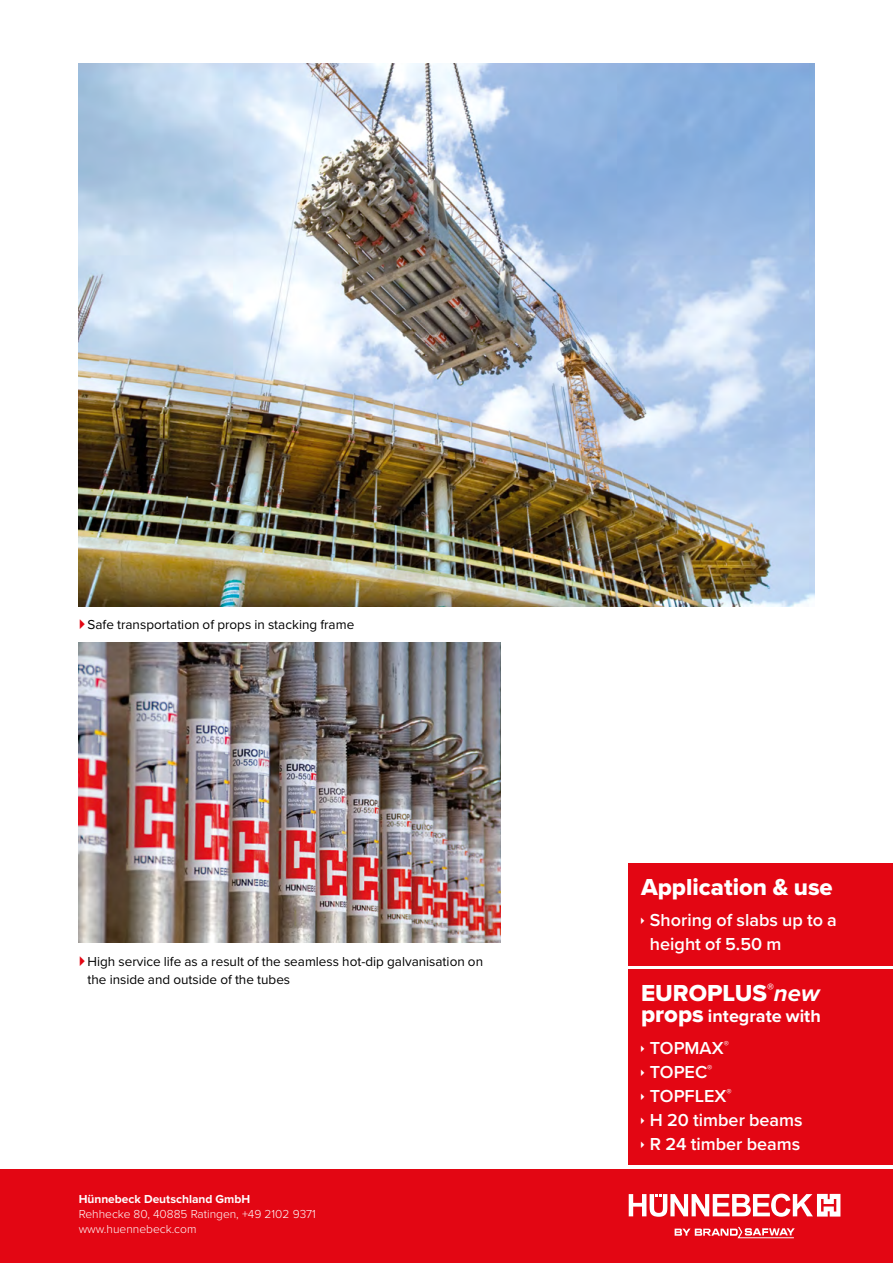
<style>
.page{position:relative;width:893px;height:1263px;background:#fff}
.page>*{position:absolute;margin:0;border:0;box-sizing:border-box;transform-origin:0 0}
.t1{font:24px "Proxima Nova Extrabld";color:#fff}
.t2{font:600 18px/24px "Proxima Nova";color:#fff}
.t3{font:700 18px/31.5px "Proxima Nova";color:#fff}
.t4{font:13.5px/18px "Proxima Nova";color:#000}
.t5{font:300 12px/15px "Proxima Nova";color:#fff}
.t6{font:700 12px "Proxima Nova";color:#fff}
.s1{font-family:"Proxima Nova";font-weight:700;font-style:italic}
.s2{font-family:"Proxima Nova Extrabld";font-weight:400;font-size:24px}
.s3{font-weight:600}
</style>
<div class="page">
<div style="left:0;top:1169px;width:893px;height:94px;background:#e30613"></div>
<svg style="left:629px;top:1194px;width:211px;height:23px"></svg>
<svg style="left:675px;top:1227px;width:120px;height:11px"></svg>
<img style="left:79px;top:642px;width:422px;height:300px">
<img style="left:79px;top:64px;width:735px;height:542px">
<div style="left:628px;top:969px;width:265px;height:196px;background:#e30613"></div>
<div style="left:628px;top:863px;width:265px;height:102px;background:#e30613"></div>
<p class="t4" style="left:88px;top:615px;width:268px">Safe transportation of props in stacking frame</p>
<p class="t4" style="left:88px;top:952px;width:397px">High service life as a result of the seamless hot-dip galvanisation on the inside and outside of the tubes</p>
<p class="t6" style="left:79px;top:1190px;width:173px">Hünnebeck Deutschland GmbH</p>
<p class="t5" style="left:79px;top:1206px;width:239px">Rehhecke 80, 40885 Ratingen, +49 2102 9371 www.huennebeck.com</p>
<h1 class="t1" style="left:641px;top:869px;width:193px">Application &amp; use</h1>
<h2 class="t2" style="left:650px;top:908px;width:188px">Shoring of slabs up to a height of 5.50 m</h2>
<h1 class="t1" style="left:641px;top:975px;width:180px">EUROPLUS<sup>®</sup><span class="s1">new</span></h1>
<h2 class="t3" style="left:650px;top:1000px;width:172px;text-indent:-9px"><span class="s2">props</span> integrate with<br><span class="s3">TOPMAX</span><sup>®</sup></h2>
<h2 class="t2" style="left:650px;top:1059px;width:154px">TOPEC<sup>®<br></sup>TOPFLEX<sup>®<br></sup>H 20 timber beams<br>R 24 timber beams</h2>
</div>
